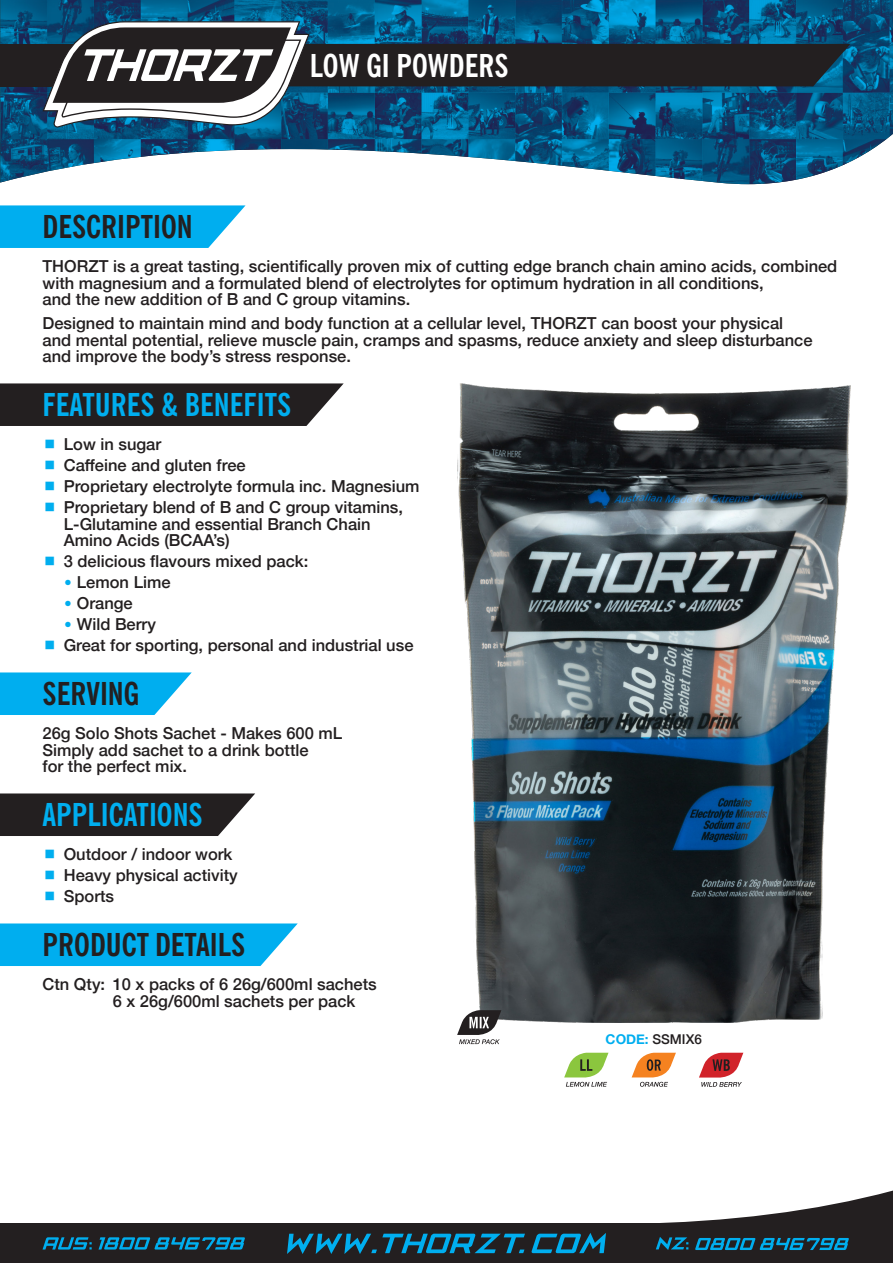
<style>
.page{position:relative;width:893px;height:1263px;background:#fff}
.page>*{position:absolute;margin:0;border:0;box-sizing:border-box;transform-origin:0 0}
.t1{font:700 condensed 31.5px "News Gothic BT";color:#231f20}
.t2{font:700 condensed 31.5px "News Gothic BT";color:#00aeef}
.t3{font:700 condensed 31.5px "News Gothic BT";color:#fff}
.t4{font:500 16.5px/16.5px "Helvetica Neue";color:#231f20}
.t5{font:500 13.5px "Helvetica Neue";color:#231f20}
.s1{font-family:"DIN";color:#00aeef}
.s2{font-weight:700;color:#00aeef}
</style>
<div class="page">
<svg style="left:0;top:205px;width:246px;height:43px;background:#15b4f0"></svg>
<img style="left:0;top:0;width:893px;height:184px">
<div style="left:0;top:44px;width:160px;height:42px;background:#231f20"></div>
<svg style="left:43px;top:21px;width:807px;height:107px;background:#2d5167"></svg>
<svg style="left:0;top:383px;width:344px;height:43px;background:#312d2e"></svg>
<svg style="left:0;top:672px;width:192px;height:43px;background:#1bb6f0"></svg>
<svg style="left:0;top:793px;width:255px;height:43px;background:#353132"></svg>
<svg style="left:631px;top:1190px;width:262px;height:34px"></svg>
<div style="left:0;top:1224px;width:893px;height:39px;background:#231f20"></div>
<svg style="left:532px;top:1233px;width:74px;height:20px"></svg>
<svg style="left:287px;top:1233px;width:238px;height:21px"></svg>
<svg style="left:656px;top:1237px;width:32px;height:13px"></svg>
<svg style="left:43px;top:1237px;width:202px;height:12px"></svg>
<svg style="left:695px;top:1238px;width:154px;height:12px"></svg>
<img style="left:457px;top:383px;width:393px;height:639px">
<svg style="left:457px;top:1010px;width:44px;height:34px"></svg>
<svg style="left:699px;top:1053px;width:44px;height:34px"></svg>
<svg style="left:564px;top:1053px;width:44px;height:34px"></svg>
<svg style="left:632px;top:1053px;width:44px;height:34px"></svg>
<svg style="left:0;top:923px;width:298px;height:43px;background:#12b4f0"></svg>
<p class="t3" style="left:310px;top:46px;width:200px">LOW GI POWDERS</p>
<p class="t1" style="left:43px;top:207px;width:152px">DESCRIPTION</p>
<p class="t4" style="left:43px;top:257px;width:796px">THORZT is a great tasting, scientifically proven mix of cutting edge branch chain amino acids, combined with magnesium and a formulated blend of electrolytes for optimum hydration in all conditions,<br>and the new addition of B and C group vitamins.</p>
<p class="t4" style="left:43px;top:314px;width:772px">Designed to maintain mind and body function at a cellular level, THORZT can boost your physical and mental potential, relieve muscle pain, cramps and spasms, reduce anxiety and sleep disturbance and improve the body’s stress response.</p>
<p class="t2" style="left:43px;top:385px;width:250px">FEATURES &amp; BENEFITS</p>
<p class="t4" style="left:64px;top:435px;width:99px">Low in sugar</p>
<p class="t4" style="left:64px;top:456px;width:183px">Caffeine and gluten free</p>
<p class="t4" style="left:64px;top:477px;width:357px">Proprietary electrolyte formula inc. Magnesium</p>
<p class="t4" style="left:64px;top:498px;width:341px">Proprietary blend of B and C group vitamins,<br>L-Glutamine and essential Branch Chain<br>Amino Acids (BCAA’s)</p>
<p class="t4" style="left:64px;top:552px;width:246px">3 delicious flavours mixed pack:</p>
<p class="t4" style="left:64px;top:573px;width:108px"><span class="s1">•</span> Lemon Lime</p>
<p class="t4" style="left:64px;top:594px;width:70px"><span class="s1">•</span> Orange</p>
<p class="t4" style="left:64px;top:615px;width:94px"><span class="s1">•</span> Wild Berry</p>
<p class="t4" style="left:64px;top:636px;width:351px">Great for sporting, personal and industrial use</p>
<p class="t1" style="left:43px;top:674px;width:98px">SERVING</p>
<p class="t4" style="left:43px;top:724px;width:301px">26g Solo Shots Sachet - Makes 600 mL<br>Simply add sachet to a drink bottle<br>for the perfect mix.</p>
<p class="t2" style="left:43px;top:795px;width:162px">APPLICATIONS</p>
<p class="t4" style="left:64px;top:845px;width:170px">Outdoor / indoor work</p>
<p class="t4" style="left:64px;top:866px;width:175px">Heavy physical activity</p>
<p class="t4" style="left:64px;top:887px;width:52px">Sports</p>
<p class="t1" style="left:43px;top:925px;width:204px">PRODUCT DETAILS</p>
<p class="t4" style="left:113px;top:975px;width:266px;text-indent:-70px">Ctn Qty: 10 x packs of 6 26g/600ml sachets<br>6 x 26g/600ml sachets per pack</p>
<p class="t5" style="left:606px;top:1028px;width:98px"><span class="s2">CODE:</span> SSMIX6</p>
</div>
